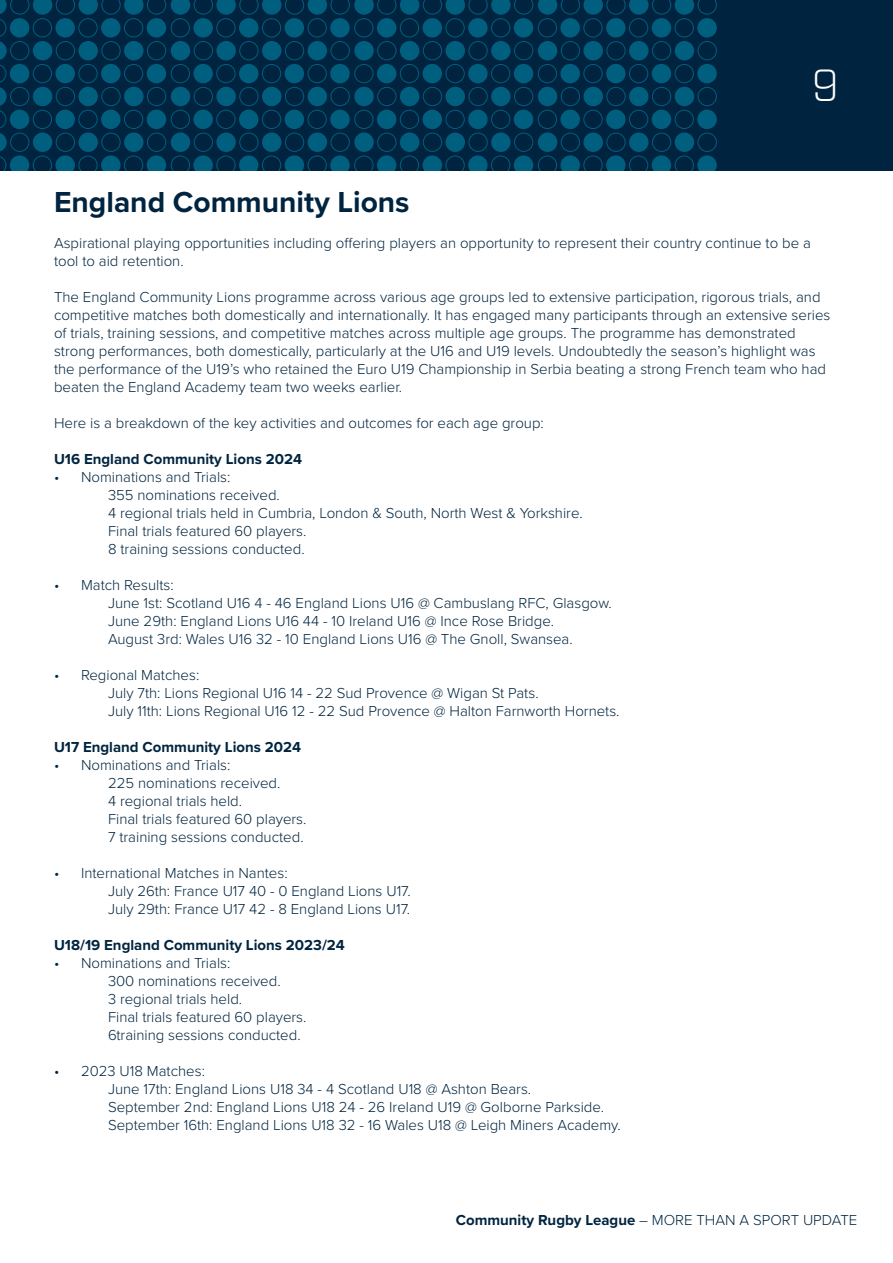
<style>
.page{position:relative;width:893px;height:1263px;background:#fff}
.page>*{position:absolute;margin:0;border:0;box-sizing:border-box;transform-origin:0 0}
.t1{font:300 45px "Industry";color:#fff}
.t2{font:700 30px "Proxima Nova";color:#00243f}
.t3{font:300 15px/18px "Proxima Nova";color:#00243f}
.t4{font:700 15px "Proxima Nova";color:#00243f}
.s1{font-weight:700}
</style>
<div class="page">
<div style="left:0;top:0;width:893px;height:170px;background:#00243f"></div>
<svg style="left:0;top:0;width:717px;height:171px"></svg>
<p class="t1" style="left:811px;top:59px;width:29px">9</p>
<p class="t2" style="left:54px;top:179px;width:357px">England Community Lions</p>
<p class="t3" style="left:54px;top:233px;width:758px">Aspirational playing opportunities including offering players an opportunity to represent their country continue to be a tool to aid retention.</p>
<p class="t3" style="left:54px;top:287px;width:778px">The England Community Lions programme across various age groups led to extensive participation, rigorous trials, and competitive matches both domestically and internationally. It has engaged many participants through an extensive series of trials, training sessions, and competitive matches across multiple age groups. The programme has demonstrated strong performances, both domestically, particularly at the U16 and U19 levels. Undoubtedly the season’s highlight was the performance of the U19’s who retained the Euro U19 Championship in Serbia beating a strong French team who had beaten the England Academy team two weeks earlier.</p>
<p class="t3" style="left:54px;top:413px;width:491px">Here is a breakdown of the key activities and outcomes for each age group:</p>
<p class="t4" style="left:54px;top:448px;width:249px">U16 England Community Lions 2024</p>
<p class="t3" style="left:54px;top:467px;width:178px">• Nominations and Trials:</p>
<p class="t3" style="left:108px;top:485px;width:173px">355 nominations received.</p>
<p class="t3" style="left:108px;top:503px;width:476px">4 regional trials held in Cumbria, London &amp; South, North West &amp; Yorkshire.</p>
<p class="t3" style="left:108px;top:521px;width:200px">Final trials featured 60 players.</p>
<p class="t3" style="left:108px;top:539px;width:198px">8 training sessions conducted.</p>
<p class="t3" style="left:54px;top:575px;width:121px">• Match Results:</p>
<p class="t3" style="left:108px;top:593px;width:505px">June 1st: Scotland U16 4 - 46 England Lions U16 @ Cambuslang RFC, Glasgow.</p>
<p class="t3" style="left:108px;top:611px;width:447px">June 29th: England Lions U16 44 - 10 Ireland U16 @ Ince Rose Bridge.</p>
<p class="t3" style="left:108px;top:629px;width:466px">August 3rd: Wales U16 32 - 10 England Lions U16 @ The Gnoll, Swansea.</p>
<p class="t3" style="left:54px;top:665px;width:147px">• Regional Matches:</p>
<p class="t3" style="left:108px;top:683px;width:432px">July 7th: Lions Regional U16 14 - 22 Sud Provence @ Wigan St Pats.</p>
<p class="t3" style="left:108px;top:701px;width:513px">July 11th: Lions Regional U16 12 - 22 Sud Provence @ Halton Farnworth Hornets.</p>
<p class="t4" style="left:54px;top:736px;width:248px">U17 England Community Lions 2024</p>
<p class="t3" style="left:54px;top:755px;width:178px">• Nominations and Trials:</p>
<p class="t3" style="left:108px;top:773px;width:174px">225 nominations received.</p>
<p class="t3" style="left:108px;top:791px;width:136px">4 regional trials held.</p>
<p class="t3" style="left:108px;top:809px;width:200px">Final trials featured 60 players.</p>
<p class="t3" style="left:108px;top:827px;width:197px">7 training sessions conducted.</p>
<p class="t3" style="left:54px;top:863px;width:235px">• International Matches in Nantes:</p>
<p class="t3" style="left:108px;top:881px;width:304px">July 26th: France U17 40 - 0 England Lions U17.</p>
<p class="t3" style="left:108px;top:899px;width:303px">July 29th: France U17 42 - 8 England Lions U17.</p>
<p class="t4" style="left:54px;top:934px;width:292px">U18/19 England Community Lions 2023/24</p>
<p class="t3" style="left:54px;top:953px;width:178px">• Nominations and Trials:</p>
<p class="t3" style="left:108px;top:971px;width:174px">300 nominations received.</p>
<p class="t3" style="left:108px;top:989px;width:136px">3 regional trials held.</p>
<p class="t3" style="left:108px;top:1007px;width:200px">Final trials featured 60 players.</p>
<p class="t3" style="left:108px;top:1025px;width:194px">6training sessions conducted.</p>
<p class="t3" style="left:54px;top:1061px;width:152px">• 2023 U18 Matches:</p>
<p class="t3" style="left:108px;top:1079px;width:425px">June 17th: England Lions U18 34 - 4 Scotland U18 @ Ashton Bears.</p>
<p class="t3" style="left:108px;top:1097px;width:498px">September 2nd: England Lions U18 24 - 26 Ireland U19 @ Golborne Parkside.</p>
<p class="t3" style="left:108px;top:1115px;width:514px">September 16th: England Lions U18 32 - 16 Wales U18 @ Leigh Miners Academy.</p>
<p class="t3" style="left:456px;top:1210px;width:403px"><span class="s1">Community Rugby League</span> – MORE THAN A SPORT UPDATE</p>
</div>
